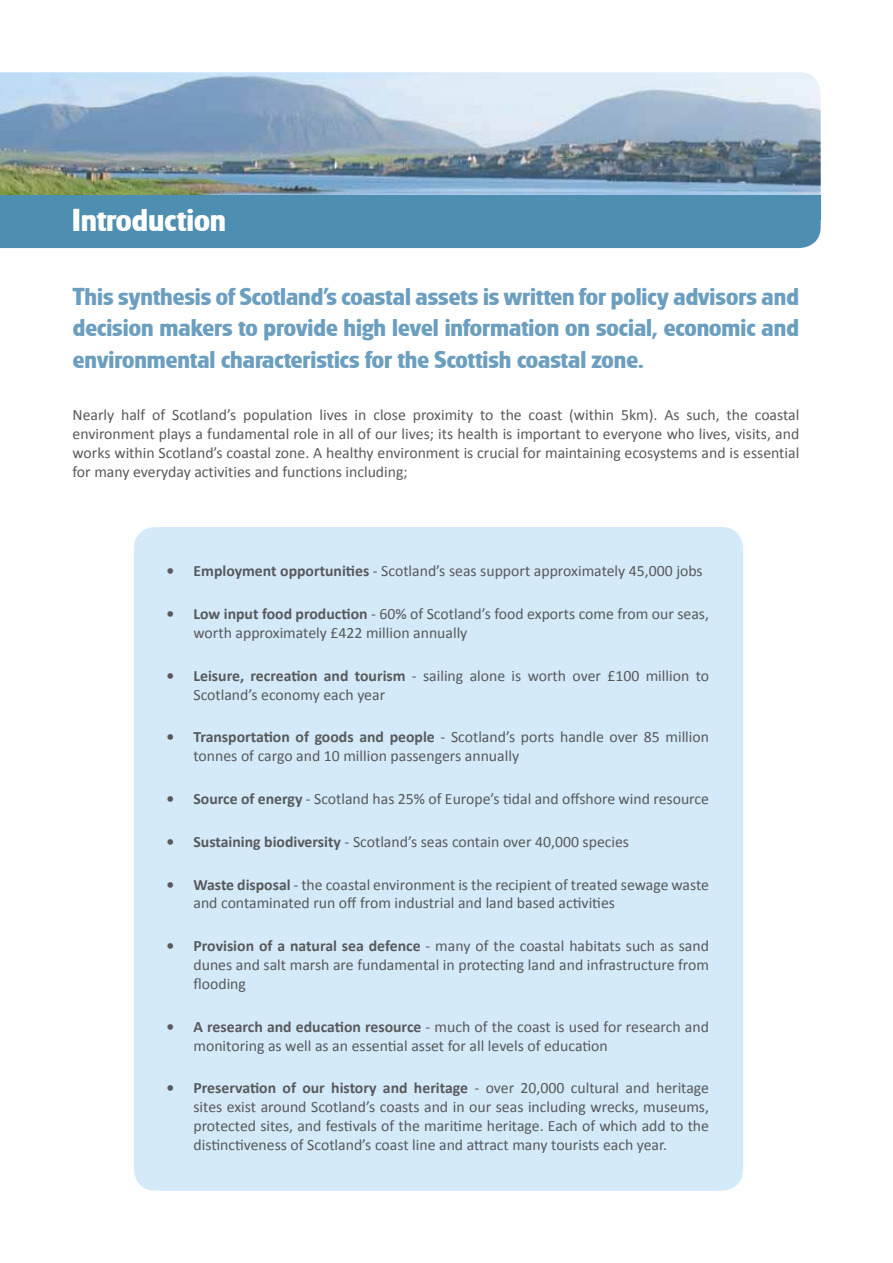
<style>
.page{position:relative;width:893px;height:1263px;background:#fff}
.page>*{position:absolute;margin:0;border:0;box-sizing:border-box;transform-origin:0 0}
.t1{font:700 33px "Glasgow RR";color:#fff}
.t2{font:700 25.5px/31.5px "Glasgow RR";color:#6c9fbf;text-align:justify}
.t3{font:15.75px/18.9px "Calibri";color:#58595b}
.s1{font-weight:700}
</style>
<div class="page">
<div style="left:134px;top:527px;width:609px;height:664px;background:#d4eaf9;border-radius:21px"></div>
<img style="left:0;top:72px;width:821px;height:124px">
<div style="left:0;top:196px;width:821px;height:52px;background:#4d8eb1"></div>
<h1 class="t1" style="left:72px;top:201px;width:156px">Introduction</h1>
<h2 class="t2" style="left:73px;top:281px;width:728px">This synthesis of Scotland’s coastal assets is written for policy advisors and decision makers to provide high level information on social, economic and environmental characteristics for the Scottish coastal zone.</h2>
<p class="t3" style="left:72px;top:405px;width:728px;text-align:justify">Nearly half of Scotland’s population lives in close proximity to the coast (within 5km). As such, the coastal environment plays a fundamental role in all of our lives; its health is important to everyone who lives, visits, and works within Scotland’s coastal zone. A healthy environment is crucial for maintaining ecosystems and is essential for many everyday activities and functions including;</p>
<p class="t3" style="left:166px;top:561px;width:538px"><span class="s1">• Employment opportunities</span> - Scotland’s seas support approximately 45,000 jobs</p>
<p class="t3" style="left:193px;top:604px;width:517px;text-indent:-27px"><span class="s1">• Low input food production</span> - 60% of Scotland’s food exports come from our seas, worth approximately £422 million annually</p>
<p class="t3" style="left:193px;top:665px;width:517px;text-indent:-27px"><span class="s1">• Leisure, recreation and tourism</span> - sailing alone is worth over £100 million to<br>Scotland’s economy each year</p>
<p class="t3" style="left:193px;top:727px;width:517px;text-indent:-27px"><span class="s1">• Transportation of goods and people</span> - Scotland’s ports handle over 85 million tonnes of cargo and 10 million passengers annually</p>
<p class="t3" style="left:166px;top:789px;width:544px"><span class="s1">• Source of energy</span> - Scotland has 25% of Europe’s tidal and offshore wind resource</p>
<p class="t3" style="left:166px;top:831px;width:464px"><span class="s1">• Sustaining biodiversity</span> - Scotland’s seas contain over 40,000 species</p>
<p class="t3" style="left:193px;top:874px;width:517px;text-indent:-27px"><span class="s1">• Waste disposal</span> - the coastal environment is the recipient of treated sewage waste and contaminated run off from industrial and land based activities</p>
<p class="t3" style="left:193px;top:936px;width:517px;text-align:justify;text-indent:-27px"><span class="s1">• Provision of a natural sea defence</span> - many of the coastal habitats such as sand dunes and salt marsh are fundamental in protecting land and infrastructure from flooding</p>
<p class="t3" style="left:193px;top:1016px;width:517px;text-indent:-27px"><span class="s1">• A research and education resource</span> - much of the coast is used for research and monitoring as well as an essential asset for all levels of education</p>
<p class="t3" style="left:193px;top:1078px;width:517px;text-align:justify;text-indent:-27px"><span class="s1">• Preservation of our history and heritage</span> - over 20,000 cultural and heritage sites exist around Scotland’s coasts and in our seas including wrecks, museums, protected sites, and festivals of the maritime heritage. Each of which add to the distinctiveness of Scotland’s coast line and attract many tourists each year.</p>
</div>
